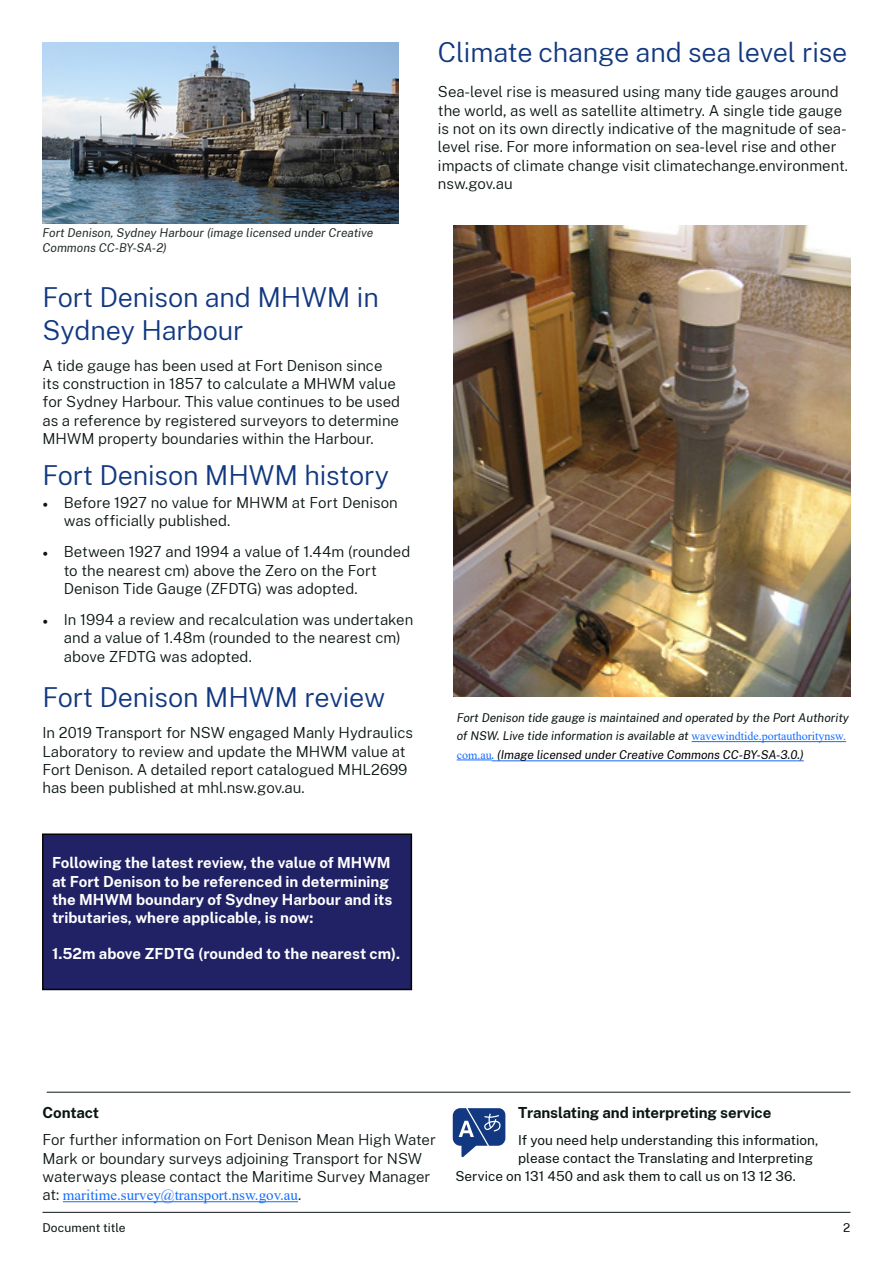
<style>
.page{position:relative;width:893px;height:1263px;background:#fff}
.page>*{position:absolute;margin:0;border:0;box-sizing:border-box;transform-origin:0 0}
.Heading_2__H2{font:300 27px/33px "Public Sans NSW";letter-spacing:-.005em;color:#113880}
.Body{font:300 27px "Public Sans NSW";letter-spacing:-.005em;color:#113880}
.Body-2{font:300 15px/18.3px "Public Sans NSW";color:#0b1614}
.Level_1_bullet{font:300 15px/18.3px "Public Sans NSW";color:#0b1614}
.Body-3{font:700 15px/18.3px "Public Sans NSW";color:#fff}
.Body-4{font:700 15px "Public Sans NSW";letter-spacing:-.005em;color:#0b1614}
.Heading_5__H5{font:700 15px "Public Sans NSW";letter-spacing:-.005em;color:#0b1614}
.Contact_details__Bla{font:13.5px "Public Sans NSW";color:#0b1614}
.Body-5{font:italic 12px/18.3px "Public Sans NSW";color:#0b1614}
.t1{font:italic 12px/15px "Public Sans NSW";color:#232d2c}
.t2{font:12px "Public Sans NSW";letter-spacing:.005em;color:#0b1614}
.s1{font-family:"Minion Pro";font-weight:400}
.s2{font-family:"Times New Roman";font-style:normal;color:#146cfd}
.s3{color:#146cfd}
.s4{color:#000}
.s5{font-family:"Times New Roman";font-weight:400;color:#146cfd}
</style>
<div class="page">
<hr style="left:63px;top:1201px;width:235px;height:1px;background:#146cfd">
<svg style="left:453px;top:1108px;width:52px;height:49px"></svg>
<hr style="left:47px;top:1092px;width:803px;height:1px;background:#0b1614">
<img style="left:43px;top:43px;width:356px;height:180px">
<div style="left:43px;top:834px;width:368px;height:155px;background:#212265"></div>
<div style="left:42px;top:833px;width:370px;height:157px;border:2px solid #040505"></div>
<img style="left:454px;top:226px;width:396px;height:470px">
<hr style="left:692px;top:741px;width:154px;height:1px;background:#146cfd">
<hr style="left:457px;top:760px;width:35px;height:1px;background:#146cfd">
<hr style="left:492px;top:760px;width:312px;height:1px;background:#146cfd">
<hr style="left:43px;top:1212px;width:807px;height:1px;background:#0b1614">
<p class="t1" style="left:43px;top:225px;width:332px">Fort Denison, Sydney Harbour (image licensed under Creative<br>Commons CC-BY-SA-2)</p>
<h2 class="Heading_2__H2" style="left:43px;top:278px;width:338px">Fort Denison and MHWM in<br>Sydney Harbour</h2>
<p class="Body-2" style="left:43px;top:355px;width:359px">A tide gauge has been used at Fort Denison since its construction in 1857 to calculate a MHWM value for Sydney Harbour. This value continues to be used as a reference by registered surveyors to determine MHWM property boundaries within the Harbour.</p>
<h2 class="Heading_2__H2" style="left:43px;top:457px;width:348px">Fort Denison MHWM history</h2>
<p class="Level_1_bullet" style="left:64px;top:492px;width:335px;text-indent:-21px"><span class="s1">•</span> Before 1927 no value for MHWM at Fort Denison was officially published.</p>
<p class="Level_1_bullet" style="left:64px;top:542px;width:348px;text-indent:-21px"><span class="s1">•</span> Between 1927 and 1994 a value of 1.44m (rounded to the nearest cm) above the Zero on the Fort<br>Denison Tide Gauge (ZFDTG) was adopted.</p>
<p class="Level_1_bullet" style="left:64px;top:609px;width:351px;text-indent:-21px"><span class="s1">•</span> In 1994 a review and recalculation was undertaken and a value of 1.48m (rounded to the nearest cm) above ZFDTG was adopted.</p>
<h2 class="Heading_2__H2" style="left:43px;top:679px;width:344px">Fort Denison MHWM review</h2>
<p class="Body-2" style="left:43px;top:723px;width:372px">In 2019 Transport for NSW engaged Manly Hydraulics Laboratory to review and update the MHWM value at Fort Denison. A detailed report catalogued MHL2699 has been published at mhl.nsw.gov.au.</p>
<p class="Body-3" style="left:52px;top:852px;width:342px">Following the latest review, the value of MHWM at Fort Denison to be referenced in determining the MHWM boundary of Sydney Harbour and its tributaries, where applicable, is now:</p>
<p class="Body-3" style="left:52px;top:943px;width:350px">1.52m above ZFDTG (rounded to the nearest cm).</p>
<p class="Body" style="left:438px;top:32px;width:411px">Climate change and sea level rise</p>
<p class="Body-2" style="left:438px;top:82px;width:411px">Sea-level rise is measured using many tide gauges around the world, as well as satellite altimetry. A single tide gauge is not on its own directly indicative of the magnitude of sea&shy;level rise. For more information on sea-level rise and other impacts of climate change visit climatechange.environment. nsw.gov.au</p>
<p class="Body-5" style="left:457px;top:708px;width:394px">Fort Denison tide gauge is maintained and operated by the Port Authority of NSW. Live tide information is available at <span class="s2">wavewindtide.portauthoritynsw. com.au</span><span class="s3">.</span> <span class="s4">(Image licensed under Creative Commons CC-BY-SA-3.0.)</span></p>
<h5 class="Heading_5__H5" style="left:43px;top:1101px;width:58px">Contact</h5>
<p class="Body-2" style="left:43px;top:1129px;width:395px">For further information on Fort Denison Mean High Water Mark or boundary surveys adjoining Transport for NSW waterways please contact the Maritime Survey Manager at: <span class="s5">maritime.survey@transport.nsw.gov.au</span>.</p>
<p class="Body-4" style="left:518px;top:1101px;width:255px">Translating and interpreting service</p>
<p class="Contact_details__Bla" style="left:518px;top:1130px;width:302px">If you need help understanding this information,</p>
<p class="Contact_details__Bla" style="left:518px;top:1148px;width:296px">please contact the Translating and Interpreting</p>
<p class="Contact_details__Bla" style="left:455px;top:1166px;width:342px">Service on 131 450 and ask them to call us on 13 12 36.</p>
<p class="t2" style="left:43px;top:1219px;width:85px">Document title</p>
<p class="t2" style="left:843px;top:1219px;width:9px">2</p>
</div>
